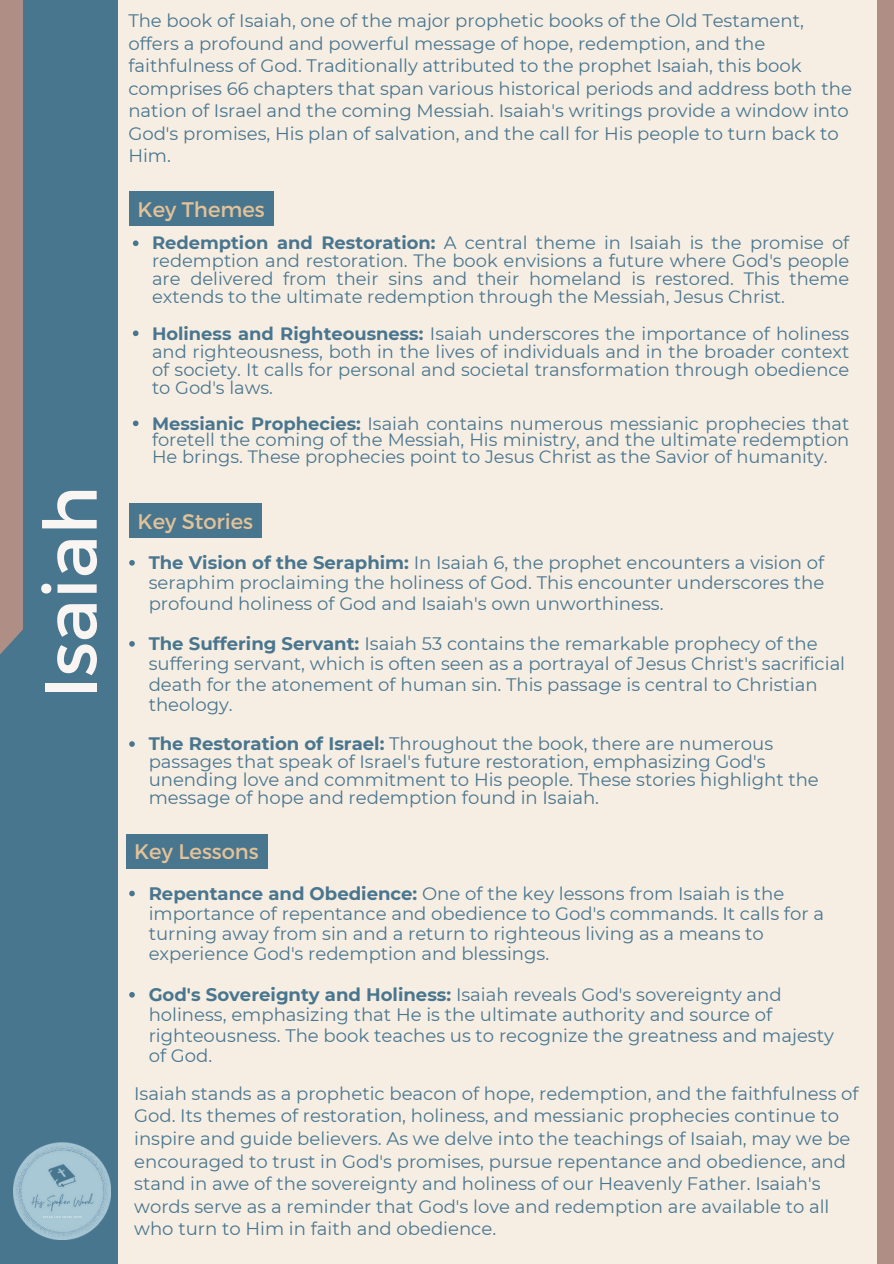
<style>
.page{position:relative;width:894px;height:1264px;background:#fff}
.page>*{position:absolute;margin:0;border:0;box-sizing:border-box;transform-origin:0 0}
.t1{font:73.5px "Montserrat";color:#f9f5f2}
.t2{font:21px "Montserrat";color:#e4c298}
.t3{font:18px/22.5px "Montserrat";color:#49768f}
.t4{font:17.85px/18px "Montserrat";color:#49768f;text-align:justify}
.s1{font-weight:700}
</style>
<div class="page">
<div style="left:0;top:0;width:893px;height:1263px;background:#f7eee3"></div>
<div style="left:0;top:0;width:118px;height:1263px;background:#49768f"></div>
<div style="left:0;top:0;width:23px;height:696px;background:#af8f85"></div>
<div style="left:877px;top:0;width:16px;height:1263px;background:#af8f85"></div>
<div style="left:129px;top:192px;width:144px;height:34px;background:#49768f"></div>
<div style="left:129px;top:503px;width:132px;height:35px;background:#49768f"></div>
<div style="left:126px;top:833px;width:141px;height:35px;background:#49768f"></div>
<img style="left:14px;top:1142px;width:96px;height:97px">
<svg style="left:133px;top:240px;width:5px;height:6px"></svg>
<svg style="left:133px;top:330px;width:5px;height:6px"></svg>
<svg style="left:133px;top:420px;width:5px;height:6px"></svg>
<svg style="left:129px;top:560px;width:6px;height:5px"></svg>
<svg style="left:129px;top:641px;width:6px;height:5px"></svg>
<svg style="left:129px;top:741px;width:6px;height:5px"></svg>
<svg style="left:129px;top:890px;width:6px;height:6px"></svg>
<svg style="left:129px;top:992px;width:6px;height:5px"></svg>
<p class="t1" style="left:23px;top:699px;width:215px;rotate:-90deg">Isaiah</p>
<p class="t3" style="left:128px;top:10px;width:724px">The book of Isaiah, one of the major prophetic books of the Old Testament, offers a profound and powerful message of hope, redemption, and the faithfulness of God. Traditionally attributed to the prophet Isaiah, this book comprises 66 chapters that span various historical periods and address both the nation of Israel and the coming Messiah. Isaiah's writings provide a window into God's promises, His plan of salvation, and the call for His people to turn back to Him.</p>
<p class="t2" style="left:138px;top:196px;width:129px">Key Themes</p>
<p class="t4" style="left:152px;top:234px;width:698px"><span class="s1">Redemption and Restoration:</span> A central theme in Isaiah is the promise of redemption and restoration. The book envisions a future where God's people are delivered from their sins and their homeland is restored. This theme extends to the ultimate redemption through the Messiah, Jesus Christ.</p>
<p class="t4" style="left:152px;top:324px;width:698px"><span class="s1">Holiness and Righteousness:</span> Isaiah underscores the importance of holiness and righteousness, both in the lives of individuals and in the broader context of society. It calls for personal and societal transformation through obedience to God's laws.</p>
<p class="t4" style="left:152px;top:415px;width:698px;line-height:16.8px"><span class="s1">Messianic Prophecies:</span> Isaiah contains numerous messianic prophecies that foretell the coming of the Messiah, His ministry, and the ultimate redemption He brings. These prophecies point to Jesus Christ as the Savior of humanity.</p>
<p class="t2" style="left:138px;top:508px;width:117px">Key Stories</p>
<p class="t3" style="left:149px;top:552px;width:677px;line-height:20.2px;text-align:justify"><span class="s1">The Vision of the Seraphim:</span> In Isaiah 6, the prophet encounters a vision of seraphim proclaiming the holiness of God. This encounter underscores the profound holiness of God and Isaiah's own unworthiness.</p>
<p class="t3" style="left:149px;top:633px;width:697px;line-height:20.2px"><span class="s1">The Suffering Servant:</span> Isaiah 53 contains the remarkable prophecy of the suffering servant, which is often seen as a portrayal of Jesus Christ's sacrificial death for the atonement of human sin. This passage is central to Christian theology.</p>
<p class="t3" style="left:149px;top:734px;width:671px;line-height:18px"><span class="s1">The Restoration of Israel:</span> Throughout the book, there are numerous passages that speak of Israel's future restoration, emphasizing God's unending love and commitment to His people. These stories highlight the message of hope and redemption found in Isaiah.</p>
<p class="t2" style="left:134px;top:838px;width:126px">Key Lessons</p>
<p class="t3" style="left:149px;top:883px;width:676px;line-height:20.2px"><span class="s1">Repentance and Obedience:</span> One of the key lessons from Isaiah is the importance of repentance and obedience to God's commands. It calls for a turning away from sin and a return to righteous living as a means to experience God's redemption and blessings.</p>
<p class="t3" style="left:149px;top:984px;width:686px;line-height:20.2px"><span class="s1">God's Sovereignty and Holiness:</span> Isaiah reveals God's sovereignty and holiness, emphasizing that He is the ultimate authority and source of righteousness. The book teaches us to recognize the greatness and majesty of God.</p>
<p class="t3" style="left:134px;top:1082px;width:725px">Isaiah stands as a prophetic beacon of hope, redemption, and the faithfulness of God. Its themes of restoration, holiness, and messianic prophecies continue to inspire and guide believers. As we delve into the teachings of Isaiah, may we be encouraged to trust in God's promises, pursue repentance and obedience, and stand in awe of the sovereignty and holiness of our Heavenly Father. Isaiah's words serve as a reminder that God's love and redemption are available to all who turn to Him in faith and obedience.</p>
</div>
